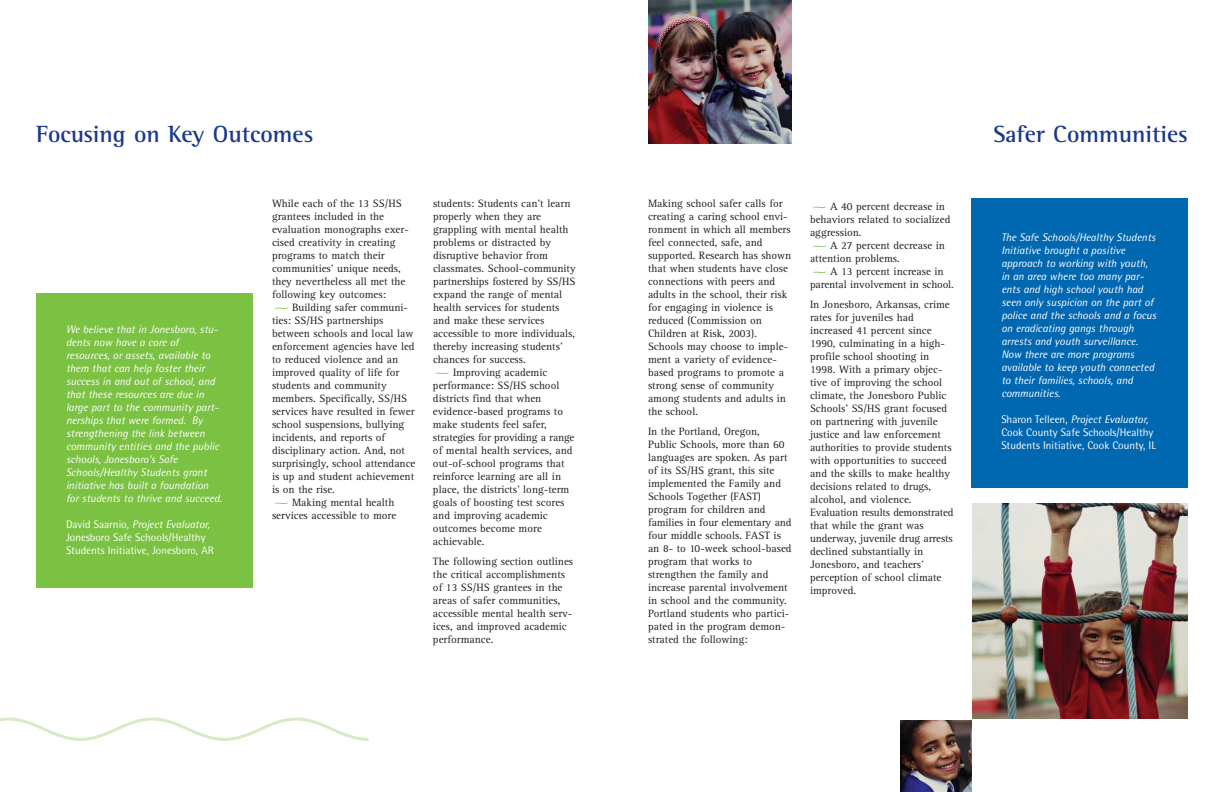
<style>
.page{position:relative;width:1224px;height:792px;background:#fff}
.page>*{position:absolute;margin:0;border:0;box-sizing:border-box;transform-origin:0 0}
.t1{font:700 24px "Rotis Semi Serif";color:#19398a}
.t2{font:11px/13px "Rotis Serif";color:#231f20}
.t3{font:italic 11px/13px "Rotis Semi Sans";color:#fff}
.t4{font:11px/13px "Rotis Semi Sans";color:#fff}
.s1{font-style:italic}
.s2{font-family:"OPTI Dianna Script Bold Agency";font-size:15px;color:#7bc142}
</style>
<div class="page">
<div style="left:36px;top:293px;width:217px;height:295px;background:#7bc142"></div>
<div style="left:971px;top:198px;width:217px;height:290px;background:#0067b1"></div>
<svg style="left:0;top:718px;width:369px;height:23px"></svg>
<img style="left:648px;top:0;width:144px;height:144px">
<img style="left:900px;top:720px;width:72px;height:72px">
<img style="left:972px;top:503px;width:216px;height:216px">
<h1 class="t1" style="left:36px;top:125px;width:279px">Focusing on Key Outcomes</h1>
<h1 class="t1" style="left:993px;top:125px;width:196px">Safer Communities</h1>
<p class="t3" style="left:66px;top:324px;width:157px">We believe that in Jonesboro, stu&shy;dents now have a core of resources, or assets, available to them that can help foster their success in and out of school, and that these resources are due in large part to the community part&shy;nerships that were formed. By strengthening the link between community entities and the public schools, Jonesboro’s Safe<br>Schools/Healthy Students grant initiative has built a foundation for students to thrive and succeed.</p>
<p class="t4" style="left:66px;top:519px;width:149px">David Saarnio, <span class="s1">Project Evaluator,<br></span>Jonesboro Safe Schools/Healthy<br>Students Initiative, Jonesboro, AR</p>
<p class="t2" style="left:272px;top:197px;width:145px">While each of the 13 SS/HS grantees included in the evaluation monographs exer&shy;cised creativity in creating programs to match their communities’ unique needs, they nevertheless all met the following key outcomes:<br><span class="s2">˜</span> Building safer communi&shy;ties: SS/HS partnerships between schools and local law enforcement agencies have led to reduced violence and an improved quality of life for students and community members. Specifically, SS/HS services have resulted in fewer school suspensions, bullying incidents, and reports of disciplinary action. And, not surprisingly, school attendance is up and student achievement is on the rise.<br><span class="s2">˜</span> Making mental health services accessible to more</p>
<p class="t2" style="left:433px;top:197px;width:144px">students: Students can’t learn properly when they are grappling with mental health problems or distracted by disruptive behavior from classmates. School-community partnerships fostered by SS/HS expand the range of mental health services for students and make these services accessible to more individuals, thereby increasing students’ chances for success. <span class="s2">˜</span>Improving academic performance: SS/HS school districts find that when evidence-based programs to make students feel safer, strategies for providing a range of mental health services, and out-of-school programs that reinforce learning are all in place, the districts’ long-term goals of boosting test scores and improving academic outcomes become more achievable.</p>
<p class="t2" style="left:433px;top:555px;width:142px">The following section outlines the critical accomplishments of 13 SS/HS grantees in the areas of safer communities, accessible mental health serv&shy;ices, and improved academic performance.</p>
<p class="t2" style="left:648px;top:197px;width:145px">Making school safer calls for creating a caring school envi&shy;ronment in which all members feel connected, safe, and supported. Research has shown that when students have close connections with peers and adults in the school, their risk for engaging in violence is reduced (Commission on<br>Children at Risk, 2003).<br>Schools may choose to imple&shy;ment a variety of evidence&shy;based programs to promote a strong sense of community among students and adults in the school.</p>
<p class="t2" style="left:648px;top:425px;width:145px">In the Portland, Oregon,<br>Public Schools, more than 60 languages are spoken. As part of its SS/HS grant, this site implemented the Family and<br>Schools Together (FAST) program for children and families in four elementary and four middle schools. FAST is an 8- to 10-week school-based program that works to strengthen the family and increase parental involvement in school and the community.<br>Portland students who partici&shy;pated in the program demon&shy;strated the following:</p>
<p class="t2" style="left:810px;top:201px;width:145px"><span class="s2">˜</span> A 40 percent decrease in behaviors related to socialized aggression.<br><span class="s2">˜</span> A 27 percent decrease in attention problems.<br><span class="s2">˜</span> A 13 percent increase in parental involvement in school.</p>
<p class="t2" style="left:810px;top:299px;width:145px">In Jonesboro, Arkansas, crime rates for juveniles had increased 41 percent since<br>1990, culminating in a high&shy;profile school shooting in<br>1998. With a primary objec&shy;tive of improving the school climate, the Jonesboro Public<br>Schools’ SS/HS grant focused on partnering with juvenile justice and law enforcement authorities to provide students with opportunities to succeed and the skills to make healthy decisions related to drugs, alcohol, and violence.<br>Evaluation results demonstrated that while the grant was underway, juvenile drug arrests declined substantially in<br>Jonesboro, and teachers’ perception of school climate improved.</p>
<p class="t3" style="left:1001px;top:232px;width:157px">The Safe Schools/Healthy Students<br>Initiative brought a positive approach to working with youth, in an area where too many par&shy;ents and high school youth had seen only suspicion on the part of police and the schools and a focus on eradicating gangs through arrests and youth surveillance.<br>Now there are more programs available to keep youth connected to their families, schools, and communities.</p>
<p class="t4" style="left:1001px;top:414px;width:156px">Sharon Telleen, <span class="s1">Project Evaluator,<br></span>Cook County Safe Schools/Healthy<br>Students Initiative, Cook County, IL</p>
</div>
